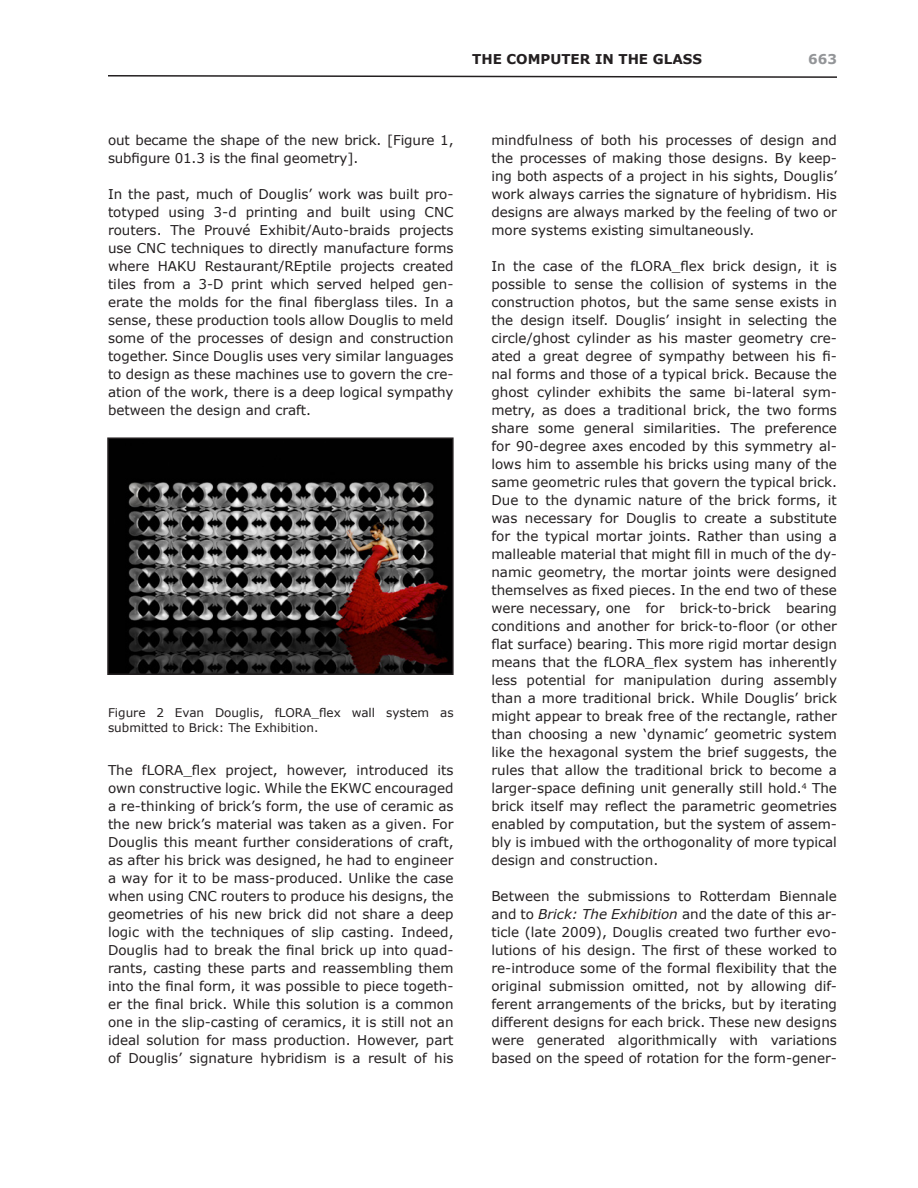
<style>
.page{position:relative;width:918px;height:1188px;background:#fff}
.page>*{position:absolute;margin:0;border:0;box-sizing:border-box;transform-origin:0 0}
.t1{font:13.5px/18px "Verdana";color:#231f20;text-align:justify}
.t2{font:700 13.5px "Verdana";color:#231f20}
.t3{font:700 13.5px "Verdana";color:#939598}
.t4{font:12px/14.4px "Verdana";color:#231f20}
.s1{font-style:italic}
</style>
<div class="page">
<svg style="left:108px;top:75px;width:729px;height:3px"></svg>
<img style="left:110px;top:440px;width:341px;height:232px">
<div style="left:107px;top:437px;width:347px;height:238px;border:2px solid #231f20"></div>
<p class="t2" style="left:472px;top:51px;width:231px">THE COMPUTER IN THE GLASS</p>
<p class="t3" style="left:808px;top:51px;width:30px">663</p>
<p class="t1" style="left:108px;top:132px;width:347px">out became the shape of the new brick. [Figure 1, subfigure 01.3 is the final geometry].</p>
<p class="t1" style="left:108px;top:186px;width:347px">In the past, much of Douglis’ work was built pro&shy;totyped using 3-d printing and built using CNC routers. The Prouvé Exhibit/Auto-braids projects use CNC techniques to directly manufacture forms where HAKU Restaurant/REptile projects created tiles from a 3-D print which served helped gen&shy;erate the molds for the final fiberglass tiles. In a sense, these production tools allow Douglis to meld some of the processes of design and construction together. Since Douglis uses very similar languages to design as these machines use to govern the cre&shy;ation of the work, there is a deep logical sympathy between the design and craft.</p>
<p class="t4" style="left:108px;top:706px;width:347px">Figure 2 Evan Douglis, fLORA_flex wall system as submitted to Brick: The Exhibition.</p>
<p class="t1" style="left:108px;top:762px;width:347px">The fLORA_flex project, however, introduced its own constructive logic. While the EKWC encouraged a re-thinking of brick’s form, the use of ceramic as the new brick’s material was taken as a given. For Douglis this meant further considerations of craft, as after his brick was designed, he had to engineer a way for it to be mass-produced. Unlike the case when using CNC routers to produce his designs, the geometries of his new brick did not share a deep logic with the techniques of slip casting. Indeed, Douglis had to break the final brick up into quad&shy;rants, casting these parts and reassembling them into the final form, it was possible to piece togeth&shy;er the final brick. While this solution is a common one in the slip-casting of ceramics, it is still not an ideal solution for mass production. However, part of Douglis’ signature hybridism is a result of his</p>
<p class="t1" style="left:491px;top:132px;width:347px">mindfulness of both his processes of design and the processes of making those designs. By keep&shy;ing both aspects of a project in his sights, Douglis’ work always carries the signature of hybridism. His designs are always marked by the feeling of two or more systems existing simultaneously.</p>
<p class="t1" style="left:491px;top:258px;width:347px">In the case of the fLORA_flex brick design, it is possible to sense the collision of systems in the construction photos, but the same sense exists in the design itself. Douglis’ insight in selecting the circle/ghost cylinder as his master geometry cre&shy;ated a great degree of sympathy between his fi&shy;nal forms and those of a typical brick. Because the ghost cylinder exhibits the same bi-lateral sym&shy;metry, as does a traditional brick, the two forms share some general similarities. The preference for 90-degree axes encoded by this symmetry al&shy;lows him to assemble his bricks using many of the same geometric rules that govern the typical brick.<br>Due to the dynamic nature of the brick forms, it was necessary for Douglis to create a substitute for the typical mortar joints. Rather than using a malleable material that might fill in much of the dy&shy;namic geometry, the mortar joints were designed themselves as fixed pieces. In the end two of these were necessary, one for brick-to-brick bearing conditions and another for brick-to-floor (or other flat surface) bearing. This more rigid mortar design means that the fLORA_flex system has inherently less potential for manipulation during assembly than a more traditional brick. While Douglis’ brick might appear to break free of the rectangle, rather than choosing a new ‘dynamic’ geometric system like the hexagonal system the brief suggests, the rules that allow the traditional brick to become a larger-space defining unit generally still hold.<sup>4</sup> The brick itself may reflect the parametric geometries enabled by computation, but the system of assem&shy;bly is imbued with the orthogonality of more typical design and construction.</p>
<p class="t1" style="left:491px;top:888px;width:347px">Between the submissions to Rotterdam Biennale and to <span class="s1">Brick: The Exhibition</span> and the date of this ar&shy;ticle (late 2009), Douglis created two further evo&shy;lutions of his design. The first of these worked to re-introduce some of the formal flexibility that the original submission omitted, not by allowing dif&shy;ferent arrangements of the bricks, but by iterating different designs for each brick. These new designs were generated algorithmically with variations based on the speed of rotation for the form-gener-</p>
</div>
